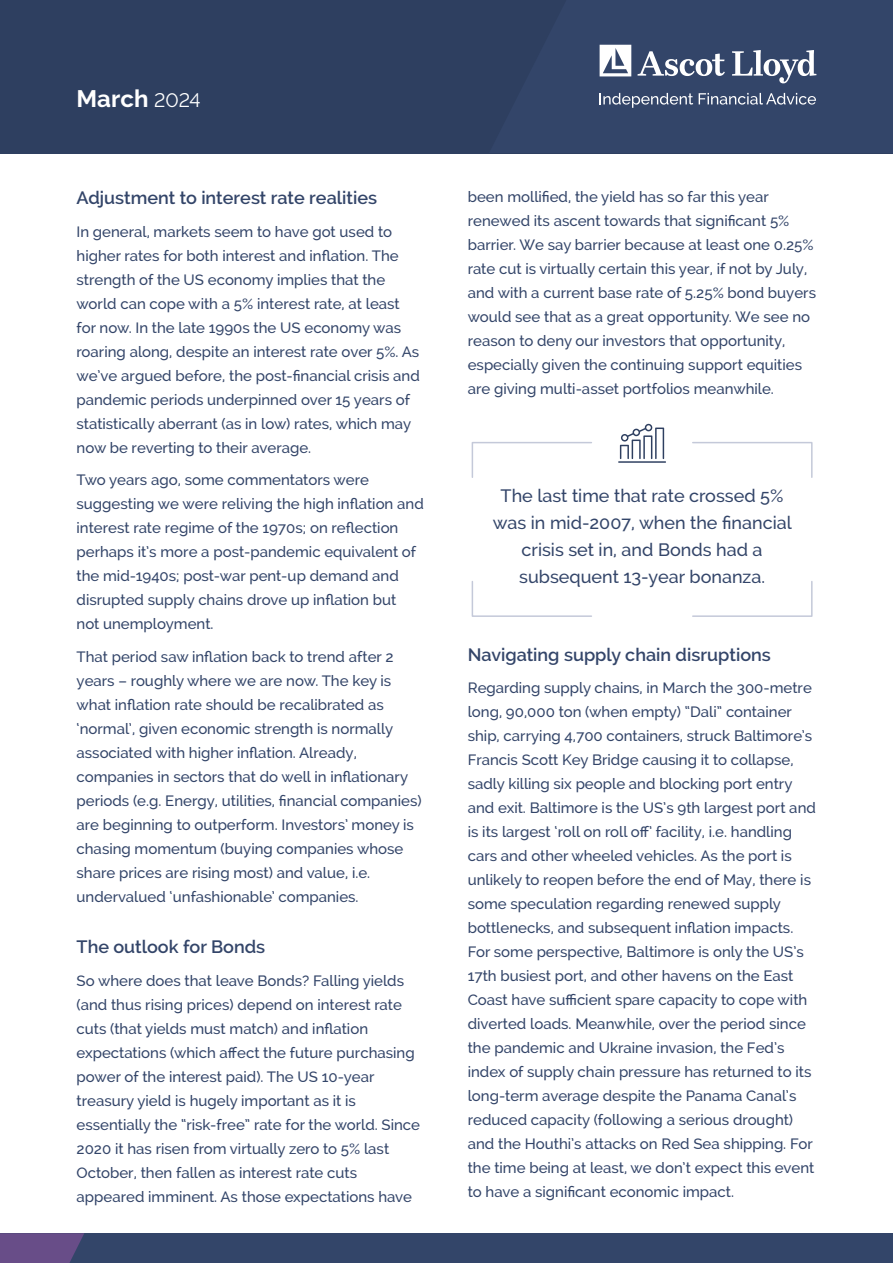
<style>
.page{position:relative;width:893px;height:1263px;background:#fff}
.page>*{position:absolute;margin:0;border:0;box-sizing:border-box;transform-origin:0 0}
.t1{font:700 24px "Raleway";color:#fff}
.t2{font:500 18px/27px "Raleway";color:#334569;text-align:center}
.t3{font:600 18px "Raleway";color:#334569}
.t4{font:500 15px/24px "Raleway";color:#334569}
.s1{font-weight:400;font-size:19.5px}
</style>
<div class="page">
<div style="left:0;top:0;width:893px;height:153px;background:#2e3f60"></div>
<svg style="left:638px;top:50px;width:178px;height:33px"></svg>
<svg style="left:600px;top:45px;width:31px;height:31px"></svg>
<svg style="left:600px;top:93px;width:93px;height:15px"></svg>
<svg style="left:699px;top:93px;width:117px;height:12px"></svg>
<div style="left:0;top:1233px;width:893px;height:30px;background:#334569"></div>
<svg style="left:0;top:1233px;width:84px;height:30px;background:#634c85"></svg>
<svg style="left:692px;top:442px;width:121px;height:36px"></svg>
<svg style="left:471px;top:442px;width:121px;height:36px"></svg>
<svg style="left:692px;top:581px;width:121px;height:36px"></svg>
<svg style="left:471px;top:581px;width:121px;height:36px"></svg>
<hr style="left:618px;top:461px;width:48px;height:2px;background:#2e3f60">
<svg style="left:620px;top:424px;width:44px;height:35px"></svg>
<h1 class="t1" style="left:77px;top:85px;width:126px">March <span class="s1">2024</span></h1>
<p class="t3" style="left:77px;top:188px;width:302px">Adjustment to interest rate realities</p>
<p class="t4" style="left:77px;top:220px;width:345px">In general, markets seem to have got used to higher rates for both interest and inflation. The strength of the US economy implies that the world can cope with a 5% interest rate, at least for now. In the late 1990s the US economy was roaring along, despite an interest rate over 5%. As we’ve argued before, the post-financial crisis and pandemic periods underpinned over 15 years of statistically aberrant (as in low) rates, which may now be reverting to their average.</p>
<p class="t4" style="left:77px;top:468px;width:349px">Two years ago, some commentators were suggesting we were reliving the high inflation and interest rate regime of the 1970s; on reflection perhaps it’s more a post-pandemic equivalent of the mid-1940s; post-war pent-up demand and disrupted supply chains drove up inflation but<br>not unemployment.</p>
<p class="t4" style="left:77px;top:645px;width:347px">That period saw inflation back to trend after 2 years – roughly where we are now. The key is what inflation rate should be recalibrated as ‘normal’, given economic strength is normally associated with higher inflation. Already, companies in sectors that do well in inflationary periods (e.g. Energy, utilities, financial companies) are beginning to outperform. Investors’ money is chasing momentum (buying companies whose share prices are rising most) and value, i.e. undervalued ‘unfashionable’ companies.</p>
<p class="t3" style="left:77px;top:936px;width:190px">The outlook for Bonds</p>
<p class="t4" style="left:77px;top:968px;width:345px">So where does that leave Bonds? Falling yields (and thus rising prices) depend on interest rate cuts (that yields must match) and inflation expectations (which affect the future purchasing power of the interest paid). The US 10-year treasury yield is hugely important as it is essentially the “risk-free” rate for the world. Since 2020 it has risen from virtually zero to 5% last October, then fallen as interest rate cuts appeared imminent. As those expectations have</p>
<p class="t4" style="left:468px;top:184px;width:350px">been mollified, the yield has so far this year renewed its ascent towards that significant 5% barrier. We say barrier because at least one 0.25% rate cut is virtually certain this year, if not by July, and with a current base rate of 5.25% bond buyers would see that as a great opportunity. We see no reason to deny our investors that opportunity, especially given the continuing support equities are giving multi-asset portfolios meanwhile.</p>
<p class="t2" style="left:493px;top:482px;width:300px">The last time that rate crossed 5% was in mid-2007, when the financial crisis set in, and Bonds had a subsequent 13-year bonanza.</p>
<p class="t3" style="left:468px;top:644px;width:305px">Navigating supply chain disruptions</p>
<p class="t4" style="left:468px;top:676px;width:350px">Regarding supply chains, in March the 300-metre long, 90,000 ton (when empty) “Dali” container ship, carrying 4,700 containers, struck Baltimore’s Francis Scott Key Bridge causing it to collapse, sadly killing six people and blocking port entry and exit. Baltimore is the US’s 9th largest port and is its largest ‘roll on roll off’ facility, i.e. handling cars and other wheeled vehicles. As the port is unlikely to reopen before the end of May, there is some speculation regarding renewed supply bottlenecks, and subsequent inflation impacts.<br>For some perspective, Baltimore is only the US’s 17th busiest port, and other havens on the East Coast have sufficient spare capacity to cope with diverted loads. Meanwhile, over the period since the pandemic and Ukraine invasion, the Fed’s index of supply chain pressure has returned to its long-term average despite the Panama Canal’s reduced capacity (following a serious drought) and the Houthi’s attacks on Red Sea shipping. For the time being at least, we don’t expect this event to have a significant economic impact.</p>
</div>
